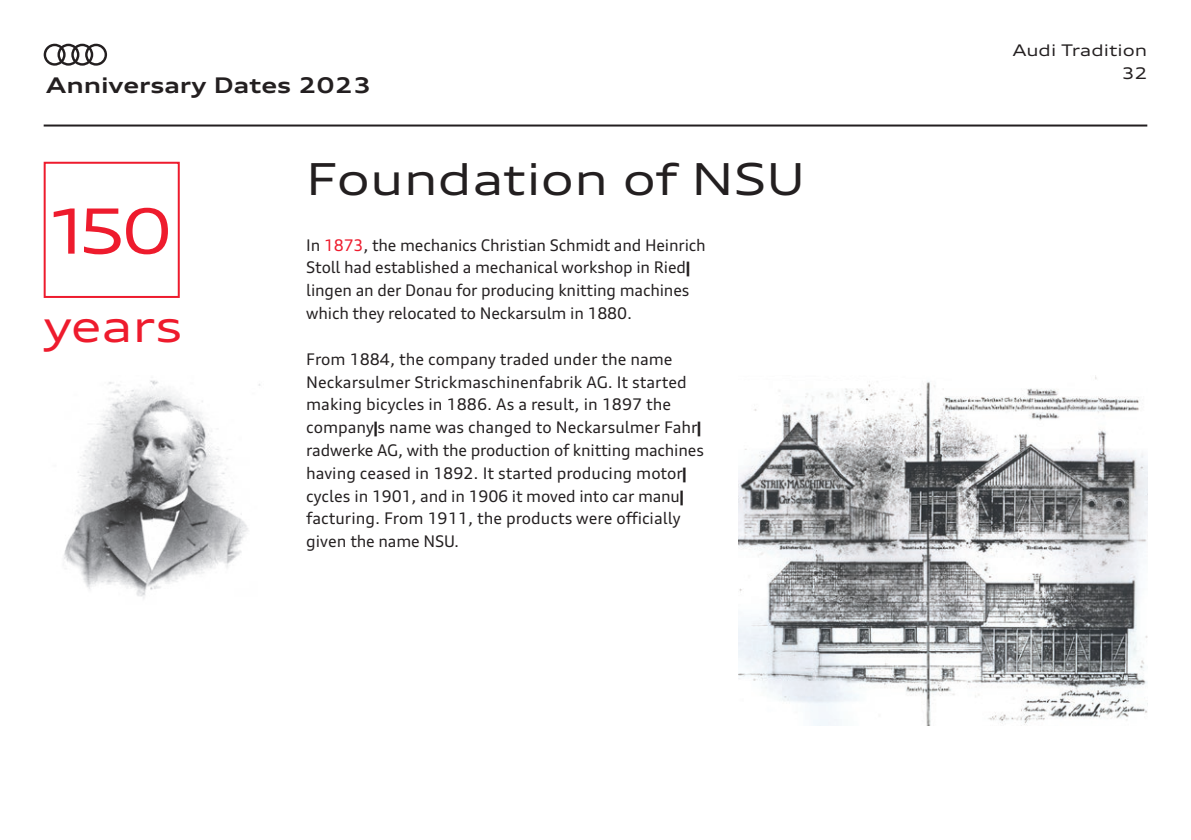
<style>
.page{position:relative;width:1191px;height:840px;background:#fff}
.page>*{position:absolute;margin:0;border:0;box-sizing:border-box;transform-origin:0 0}
.t1{font:expanded 62.2px "Audi Type";color:#ee1b2d}
.t2{font:expanded 44px "Audi Type";color:#231f20}
.t3{font:expanded 44px "Audi Type";letter-spacing:-.01em;color:#ee1b2d}
.t4{font:700 expanded 21.6px "Audi Type";color:#231f20}
.t5{font:16px/22.8px "Audi Type";letter-spacing:-.01em;color:#231f20}
.t6{font:expanded 16px/22.8px "Audi Type";color:#231f20;text-align:right}
.s1{color:#ee1b2d}
</style>
<div class="page">
<hr style="left:44px;top:124px;width:1103px;height:2px;background:#231f20">
<svg style="left:44px;top:44px;width:63px;height:22px"></svg>
<div style="left:44px;top:162px;width:136px;height:136px;border:2px solid #ee1b2d"></div>
<img style="left:739px;top:375px;width:408px;height:350px">
<img style="left:64px;top:380px;width:196px;height:219px">
<h3 class="t4" style="left:46px;top:72px;width:326px">Anniversary Dates 2023</h3>
<h1 class="t1" style="left:43px;top:192px;width:130px">150</h1>
<h2 class="t3" style="left:44px;top:298px;width:141px">years</h2>
<h2 class="t2" style="left:306px;top:152px;width:500px">Foundation of NSU</h2>
<p class="t5" style="left:306px;top:233px;width:401px">In <span class="s1">1873</span>, the mechanics Christian Schmidt and Heinrich Stoll had established a mechanical workshop in Ried≠ lingen an der Donau for producing knitting machines which they relocated to Neckarsulm in 1880.</p>
<p class="t5" style="left:306px;top:347px;width:399px">From 1884, the company traded under the name Neckarsulmer Strickmaschinenfabrik AG. It started making bicycles in 1886. As a result, in 1897 the companyís name was changed to Neckarsulmer Fahr≠ radwerke AG, with the production of knitting machines having ceased in 1892. It started producing motor≠ cycles in 1901, and in 1906 it moved into car manu≠ facturing. From 1911, the products were officially given the name NSU.</p>
<p class="t6" style="left:1012px;top:38px;width:136px">Audi Tradition<br>32</p>
</div>
